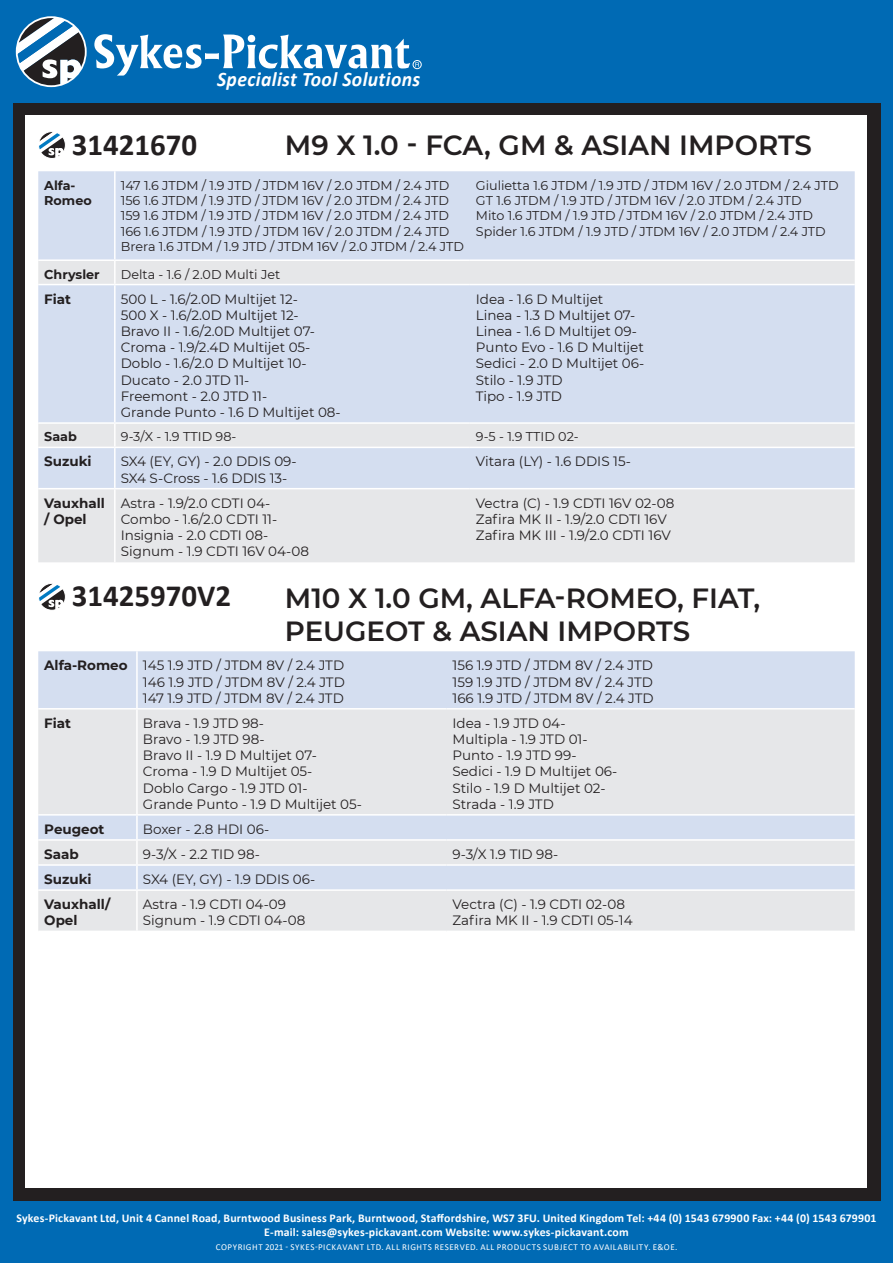
<style>
.page{position:relative;width:893px;height:1263px;background:#006ab4}
.page>*{position:absolute;margin:0;border:0;box-sizing:border-box;transform-origin:0 0}
.t1{font:700 30.9px "Calibri";color:#231f20}
.t2{font:600 27.75px/33.3px "Montserrat";color:#231f20}
.t3{font:italic 700 20.7px "Calibri";letter-spacing:.02em;color:#fff;scale:.95 1}
.t4{font:13.5px "Montserrat";color:#231f20}
.t5{font:700 13.5px/16.2px "Montserrat";color:#231f20}
.t6{font:12.75px "Montserrat";color:#231f20}
.t7{font:700 12.75px/15.3px "Montserrat";color:#231f20}
.t8{font:700 11.85px/14.2px "Calibri";letter-spacing:.015em;color:#fff;text-align:center}
.t9{font:9px "Calibri";letter-spacing:.06em;color:#fff}
</style>
<div class="page">
<div style="left:13px;top:103px;width:867px;height:1097px;background:#231f20"></div>
<div style="left:26px;top:115px;width:841px;height:1073px;background:#fff"></div>
<svg style="left:94px;top:34px;width:325px;height:42px"></svg>
<div style="left:413px;top:60px;width:9px;height:9px;border:1px solid #fff;border-radius:50%"></div>
<svg style="left:17px;top:17px;width:69px;height:69px"></svg>
<div style="left:16px;top:16px;width:71px;height:71px;border:2px solid #fff;border-radius:50%"></div>
<svg style="left:40px;top:132px;width:25px;height:26px"></svg>
<div style="left:38px;top:132px;width:27px;height:26px;border:1px solid #fff;border-radius:50%"></div>
<div style="left:38px;top:171px;width:817px;height:88px;background:#d4def0"></div>
<svg style="left:38px;top:261px;width:817px;height:301px;background:#dbe1ed"></svg>
<hr style="left:114px;top:171px;width:2px;height:88px;background:#fff">
<hr style="left:114px;top:261px;width:2px;height:23px;background:#fff">
<hr style="left:38px;top:284px;width:77px;height:1px;background:#fff">
<hr style="left:115px;top:284px;width:355px;height:1px;background:#fff">
<hr style="left:114px;top:285px;width:2px;height:137px;background:#fff">
<hr style="left:470px;top:284px;width:385px;height:1px;background:#fff">
<hr style="left:38px;top:422px;width:77px;height:2px;background:#fff">
<hr style="left:115px;top:422px;width:355px;height:2px;background:#fff">
<hr style="left:114px;top:424px;width:2px;height:23px;background:#fff">
<hr style="left:470px;top:422px;width:385px;height:2px;background:#fff">
<hr style="left:38px;top:447px;width:77px;height:1px;background:#fff">
<hr style="left:115px;top:447px;width:355px;height:1px;background:#fff">
<hr style="left:114px;top:448px;width:2px;height:40px;background:#fff">
<hr style="left:470px;top:447px;width:385px;height:1px;background:#fff">
<hr style="left:38px;top:488px;width:77px;height:1px;background:#fff">
<hr style="left:115px;top:488px;width:355px;height:1px;background:#fff">
<hr style="left:114px;top:489px;width:2px;height:73px;background:#fff">
<hr style="left:470px;top:488px;width:385px;height:1px;background:#fff">
<svg style="left:40px;top:585px;width:25px;height:25px"></svg>
<div style="left:38px;top:583px;width:27px;height:27px;border:1px solid #fff;border-radius:50%"></div>
<div style="left:38px;top:651px;width:817px;height:57px;background:#d4def0"></div>
<svg style="left:38px;top:709px;width:817px;height:221px;background:#e2e5ea"></svg>
<hr style="left:136px;top:816px;width:2px;height:23px;background:#fff">
<hr style="left:136px;top:891px;width:2px;height:39px;background:#fff">
<hr style="left:136px;top:651px;width:2px;height:57px;background:#fff">
<hr style="left:136px;top:709px;width:2px;height:105px;background:#fff">
<hr style="left:136px;top:841px;width:2px;height:23px;background:#fff">
<hr style="left:38px;top:864px;width:99px;height:2px;background:#fff">
<hr style="left:137px;top:864px;width:309px;height:2px;background:#fff">
<hr style="left:136px;top:866px;width:2px;height:23px;background:#fff">
<hr style="left:446px;top:864px;width:409px;height:2px;background:#fff">
<hr style="left:38px;top:889px;width:99px;height:2px;background:#fff">
<hr style="left:137px;top:889px;width:309px;height:2px;background:#fff">
<hr style="left:446px;top:889px;width:409px;height:2px;background:#fff">
<hr style="left:38px;top:814px;width:99px;height:2px;background:#fff">
<hr style="left:137px;top:814px;width:309px;height:2px;background:#fff">
<hr style="left:446px;top:814px;width:409px;height:2px;background:#fff">
<hr style="left:38px;top:839px;width:99px;height:2px;background:#fff">
<hr style="left:137px;top:839px;width:309px;height:2px;background:#fff">
<hr style="left:446px;top:839px;width:409px;height:2px;background:#fff">
<h3 class="t3" style="left:217px;top:65px;width:215px">Specialist Tool Solutions</h3>
<p class="t1" style="left:72px;top:123px;width:127px">31421670</p>
<p class="t2" style="left:285px;top:128px;width:528px">M9 X 1.0 - FCA, GM &amp; ASIAN IMPORTS</p>
<p class="t7" style="left:44px;top:177px;width:49px">Alfa-<br>Romeo</p>
<p class="t6" style="left:121px;top:176px;width:330px">147 1.6 JTDM / 1.9 JTD / JTDM 16V / 2.0 JTDM / 2.4 JTD</p>
<p class="t6" style="left:476px;top:176px;width:364px">Giulietta 1.6 JTDM / 1.9 JTD / JTDM 16V / 2.0 JTDM / 2.4 JTD</p>
<p class="t6" style="left:476px;top:192px;width:327px">GT 1.6 JTDM / 1.9 JTD / JTDM 16V / 2.0 JTDM / 2.4 JTD</p>
<p class="t6" style="left:476px;top:207px;width:339px">Mito 1.6 JTDM / 1.9 JTD / JTDM 16V / 2.0 JTDM / 2.4 JTD</p>
<p class="t6" style="left:476px;top:222px;width:351px">Spider 1.6 JTDM / 1.9 JTD / JTDM 16V / 2.0 JTDM / 2.4 JTD</p>
<p class="t6" style="left:121px;top:192px;width:330px">156 1.6 JTDM / 1.9 JTD / JTDM 16V / 2.0 JTDM / 2.4 JTD</p>
<p class="t6" style="left:121px;top:207px;width:330px">159 1.6 JTDM / 1.9 JTD / JTDM 16V / 2.0 JTDM / 2.4 JTD</p>
<p class="t6" style="left:121px;top:222px;width:330px">166 1.6 JTDM / 1.9 JTD / JTDM 16V / 2.0 JTDM / 2.4 JTD</p>
<p class="t6" style="left:121px;top:238px;width:345px">Brera 1.6 JTDM / 1.9 JTD / JTDM 16V / 2.0 JTDM / 2.4 JTD</p>
<p class="t7" style="left:44px;top:266px;width:57px">Chrysler</p>
<p class="t6" style="left:121px;top:265px;width:161px">Delta - 1.6 / 2.0D Multi Jet</p>
<p class="t5" style="left:44px;top:290px;width:28px">Fiat</p>
<p class="t4" style="left:121px;top:290px;width:179px">500 L - 1.6/2.0D Multijet 12-</p>
<p class="t4" style="left:121px;top:306px;width:179px">500 X - 1.6/2.0D Multijet 12-</p>
<p class="t4" style="left:121px;top:322px;width:196px">Bravo II - 1.6/2.0D Multijet 07-</p>
<p class="t4" style="left:121px;top:338px;width:191px">Croma - 1.9/2.4D Multijet 05-</p>
<p class="t4" style="left:121px;top:354px;width:187px">Doblo - 1.6/2.0 D Multijet 10-</p>
<p class="t4" style="left:121px;top:371px;width:130px">Ducato - 2.0 JTD 11-</p>
<p class="t4" style="left:121px;top:387px;width:148px">Freemont - 2.0 JTD 11-</p>
<p class="t4" style="left:121px;top:403px;width:221px">Grande Punto - 1.6 D Multijet 08-</p>
<p class="t4" style="left:476px;top:290px;width:129px">Idea - 1.6 D Multijet</p>
<p class="t4" style="left:476px;top:306px;width:161px">Linea - 1.3 D Multijet 07-</p>
<p class="t4" style="left:476px;top:322px;width:162px">Linea - 1.6 D Multijet 09-</p>
<p class="t4" style="left:476px;top:338px;width:169px">Punto Evo - 1.6 D Multijet</p>
<p class="t4" style="left:476px;top:354px;width:170px">Sedici - 2.0 D Multijet 06-</p>
<p class="t4" style="left:476px;top:371px;width:88px">Stilo - 1.9 JTD</p>
<p class="t4" style="left:476px;top:387px;width:88px">Tipo - 1.9 JTD</p>
<p class="t7" style="left:44px;top:429px;width:34px">Saab</p>
<p class="t6" style="left:121px;top:428px;width:117px">9-3/X - 1.9 TTID 98-</p>
<p class="t6" style="left:476px;top:428px;width:104px">9-5 - 1.9 TTID 02-</p>
<p class="t5" style="left:44px;top:453px;width:49px">Suzuki</p>
<p class="t4" style="left:121px;top:452px;width:177px">SX4 (EY, GY) - 2.0 DDIS 09-</p>
<p class="t4" style="left:121px;top:469px;width:168px">SX4 S-Cross - 1.6 DDIS 13-</p>
<p class="t4" style="left:476px;top:452px;width:156px">Vitara (LY) - 1.6 DDIS 15-</p>
<p class="t5" style="left:44px;top:494px;width:62px">Vauxhall / Opel</p>
<p class="t4" style="left:121px;top:494px;width:151px">Astra - 1.9/2.0 CDTI 04-</p>
<p class="t4" style="left:121px;top:510px;width:158px">Combo - 1.6/2.0 CDTI 11-</p>
<p class="t4" style="left:121px;top:526px;width:149px">Insignia - 2.0 CDTI 08-</p>
<p class="t4" style="left:121px;top:542px;width:190px">Signum - 1.9 CDTI 16V 04-08</p>
<p class="t4" style="left:476px;top:494px;width:200px">Vectra (C) - 1.9 CDTI 16V 02-08</p>
<p class="t4" style="left:476px;top:510px;width:192px">Zafira MK II - 1.9/2.0 CDTI 16V</p>
<p class="t4" style="left:476px;top:526px;width:197px">Zafira MK III - 1.9/2.0 CDTI 16V</p>
<p class="t1" style="left:72px;top:574px;width:161px">31425970V2</p>
<p class="t2" style="left:285px;top:580px;width:477px">M10 X 1.0 GM, ALFA-ROMEO, FIAT,<br>PEUGEOT &amp; ASIAN IMPORTS</p>
<p class="t5" style="left:44px;top:657px;width:85px">Alfa-Romeo</p>
<p class="t4" style="left:143px;top:656px;width:203px">145 1.9 JTD / JTDM 8V / 2.4 JTD</p>
<p class="t4" style="left:143px;top:672px;width:203px">146 1.9 JTD / JTDM 8V / 2.4 JTD</p>
<p class="t4" style="left:143px;top:689px;width:202px">147 1.9 JTD / JTDM 8V / 2.4 JTD</p>
<p class="t5" style="left:44px;top:714px;width:28px">Fiat</p>
<p class="t4" style="left:143px;top:714px;width:123px">Brava - 1.9 JTD 98-</p>
<p class="t4" style="left:143px;top:730px;width:123px">Bravo - 1.9 JTD 98-</p>
<p class="t4" style="left:143px;top:746px;width:175px">Bravo II - 1.9 D Multijet 07-</p>
<p class="t4" style="left:143px;top:762px;width:171px">Croma - 1.9 D Multijet 05-</p>
<p class="t4" style="left:143px;top:778px;width:166px">Doblo Cargo - 1.9 JTD 01-</p>
<p class="t4" style="left:143px;top:795px;width:221px">Grande Punto - 1.9 D Multijet 05-</p>
<p class="t4" style="left:452px;top:656px;width:202px">156 1.9 JTD / JTDM 8V / 2.4 JTD</p>
<p class="t4" style="left:452px;top:672px;width:202px">159 1.9 JTD / JTDM 8V / 2.4 JTD</p>
<p class="t4" style="left:452px;top:689px;width:203px">166 1.9 JTD / JTDM 8V / 2.4 JTD</p>
<p class="t4" style="left:452px;top:714px;width:115px">Idea - 1.9 JTD 04-</p>
<p class="t4" style="left:452px;top:730px;width:137px">Multipla - 1.9 JTD 01-</p>
<p class="t4" style="left:452px;top:746px;width:126px">Punto - 1.9 JTD 99-</p>
<p class="t4" style="left:452px;top:762px;width:166px">Sedici - 1.9 D Multijet 06-</p>
<p class="t4" style="left:452px;top:778px;width:155px">Stilo - 1.9 D Multijet 02-</p>
<p class="t4" style="left:452px;top:795px;width:103px">Strada - 1.9 JTD</p>
<p class="t5" style="left:44px;top:820px;width:62px">Peugeot</p>
<p class="t4" style="left:143px;top:820px;width:128px">Boxer - 2.8 HDI 06-</p>
<p class="t5" style="left:44px;top:845px;width:36px">Saab</p>
<p class="t4" style="left:143px;top:845px;width:118px">9-3/X - 2.2 TID 98-</p>
<p class="t4" style="left:452px;top:845px;width:107px">9-3/X 1.9 TID 98-</p>
<p class="t5" style="left:44px;top:870px;width:49px">Suzuki</p>
<p class="t4" style="left:143px;top:870px;width:174px">SX4 (EY, GY) - 1.9 DDIS 06-</p>
<p class="t5" style="left:44px;top:895px;width:68px">Vauxhall/<br>Opel</p>
<p class="t4" style="left:143px;top:895px;width:145px">Astra - 1.9 CDTI 04-09</p>
<p class="t4" style="left:452px;top:895px;width:174px">Vectra (C) - 1.9 CDTI 02-08</p>
<p class="t4" style="left:452px;top:911px;width:182px">Zafira MK II - 1.9 CDTI 05-14</p>
<p class="t4" style="left:143px;top:911px;width:164px">Signum - 1.9 CDTI 04-08</p>
<p class="t8" style="left:16px;top:1211px;width:861px">Sykes-Pickavant Ltd, Unit 4 Cannel Road, Burntwood Business Park, Burntwood, Staffordshire, WS7 3FU. United Kingdom Tel: +44 (0) 1543 679900 Fax: +44 (0) 1543 679901<br>E-mail: sales@sykes-pickavant.com Website: www.sykes-pickavant.com</p>
<p class="t9" style="left:216px;top:1240px;width:463px">COPYRIGHT 2021 - SYKES-PICKAVANT LTD. ALL RIGHTS RESERVED. ALL PRODUCTS SUBJECT TO AVAILABILITY. E&amp;OE.</p>
</div>
